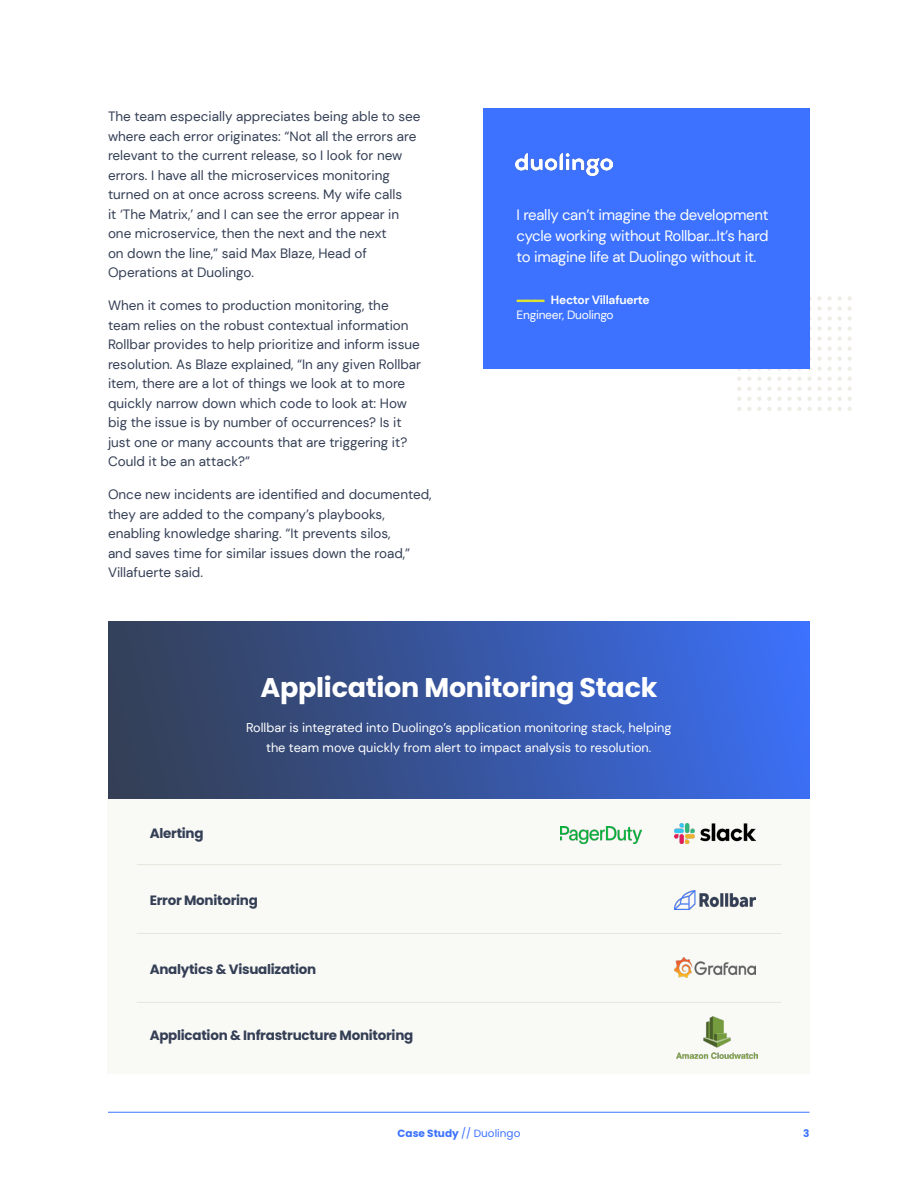
<style>
.page{position:relative;width:918px;height:1188px;background:#fff}
.page>*{position:absolute;margin:0;border:0;box-sizing:border-box;transform-origin:0 0}
.cover_page_title{font:700 27px "Poppins";letter-spacing:-.01em;color:#fff}
.quote{font:15px/21px "DM Sans";letter-spacing:-.02em;color:#fff;text-align:justify}
.body{font:13.5px/19.5px "DM Sans";color:#343f55}
.Quote_Name{font:700 13.5px "Poppins";letter-spacing:-.02em;color:#343f55}
.body-2{font:12.75px/19.5px "DM Sans";color:#fff;text-align:center}
.Quote_Name-2{font:700 12px/14.4px "DM Sans";letter-spacing:-.02em;color:#fff}
.t1{font:10.5px "Poppins";color:#3c72ff}
.t2{font:700 10.5px "Poppins";color:#3c72ff}
.s1{color:#e1e42f}
.s2{font-weight:400}
.s3{font-weight:700}
</style>
<div class="page">
<hr style="left:108px;top:1112px;width:701px;height:1px;background:#3c72ff">
<div style="left:107px;top:798px;width:703px;height:276px;background:#f9f9f6"></div>
<svg style="left:737px;top:377px;width:4px;height:4px"></svg>
<svg style="left:737px;top:397px;width:4px;height:4px"></svg>
<svg style="left:737px;top:387px;width:4px;height:4px"></svg>
<svg style="left:737px;top:407px;width:4px;height:4px"></svg>
<svg style="left:757px;top:377px;width:4px;height:4px"></svg>
<svg style="left:757px;top:397px;width:4px;height:4px"></svg>
<svg style="left:757px;top:387px;width:4px;height:4px"></svg>
<svg style="left:757px;top:407px;width:4px;height:4px"></svg>
<svg style="left:838px;top:357px;width:4px;height:4px"></svg>
<svg style="left:838px;top:377px;width:4px;height:4px"></svg>
<svg style="left:838px;top:397px;width:4px;height:4px"></svg>
<svg style="left:838px;top:347px;width:4px;height:4px"></svg>
<svg style="left:838px;top:296px;width:4px;height:45px"></svg>
<svg style="left:838px;top:367px;width:4px;height:4px"></svg>
<svg style="left:838px;top:387px;width:4px;height:4px"></svg>
<svg style="left:838px;top:407px;width:4px;height:4px"></svg>
<svg style="left:747px;top:377px;width:4px;height:4px"></svg>
<svg style="left:747px;top:397px;width:4px;height:4px"></svg>
<svg style="left:747px;top:387px;width:4px;height:4px"></svg>
<svg style="left:747px;top:407px;width:4px;height:4px"></svg>
<svg style="left:767px;top:377px;width:4px;height:4px"></svg>
<svg style="left:767px;top:397px;width:4px;height:4px"></svg>
<svg style="left:767px;top:387px;width:4px;height:4px"></svg>
<svg style="left:767px;top:407px;width:4px;height:4px"></svg>
<svg style="left:809px;top:357px;width:23px;height:4px"></svg>
<svg style="left:777px;top:377px;width:55px;height:4px"></svg>
<svg style="left:777px;top:397px;width:55px;height:4px"></svg>
<svg style="left:809px;top:347px;width:23px;height:4px"></svg>
<svg style="left:809px;top:296px;width:23px;height:45px"></svg>
<svg style="left:777px;top:367px;width:55px;height:4px"></svg>
<svg style="left:777px;top:387px;width:55px;height:4px"></svg>
<svg style="left:777px;top:407px;width:55px;height:4px"></svg>
<svg style="left:848px;top:357px;width:4px;height:4px"></svg>
<svg style="left:848px;top:377px;width:4px;height:4px"></svg>
<svg style="left:848px;top:397px;width:4px;height:4px"></svg>
<svg style="left:848px;top:347px;width:4px;height:4px"></svg>
<svg style="left:848px;top:296px;width:4px;height:45px"></svg>
<svg style="left:848px;top:367px;width:4px;height:4px"></svg>
<svg style="left:848px;top:387px;width:4px;height:4px"></svg>
<svg style="left:848px;top:407px;width:4px;height:4px"></svg>
<div style="left:483px;top:108px;width:326px;height:261px;background:#3c72ff"></div>
<img style="left:516px;top:153px;width:97px;height:23px">
<div style="left:108px;top:622px;width:701px;height:176px;background:linear-gradient(to right,#343d4f,#3b6ef3)"></div>
<img style="left:676px;top:1017px;width:81px;height:41px">
<img style="left:675px;top:958px;width:81px;height:19px">
<img style="left:561px;top:827px;width:81px;height:16px">
<img style="left:675px;top:823px;width:81px;height:21px">
<img style="left:675px;top:891px;width:81px;height:19px">
<hr style="left:137px;top:864px;width:644px;height:1px;background:#e8e6dc">
<hr style="left:137px;top:933px;width:644px;height:1px;background:#e8e6dc">
<hr style="left:137px;top:1002px;width:644px;height:1px;background:#e8e6dc">
<p class="body" style="left:108px;top:107px;width:314px">The team especially appreciates being able to see where each error originates: “Not all the errors are relevant to the current release, so I look for new errors. I have all the microservices monitoring</p>
<p class="body" style="left:108px;top:185px;width:296px">turned on at once across screens. My wife calls</p>
<p class="body" style="left:108px;top:204px;width:293px">it ‘The Matrix,’ and I can see the error appear in</p>
<p class="body" style="left:108px;top:224px;width:280px">one microservice, then the next and the next</p>
<p class="body" style="left:108px;top:243px;width:261px">on down the line,” said Max Blaze, Head of<br>Operations at Duolingo.</p>
<p class="body" style="left:108px;top:296px;width:315px">When it comes to production monitoring, the team relies on the robust contextual information Rollbar provides to help prioritize and inform issue resolution. As Blaze explained, “In any given Rollbar item, there are a lot of things we look at to more quickly narrow down which code to look at: How</p>
<p class="body" style="left:108px;top:413px;width:295px">big the issue is by number of occurrences? Is it</p>
<p class="body" style="left:108px;top:432px;width:301px">just one or many accounts that are triggering it?<br>Could it be an attack?”</p>
<p class="body" style="left:108px;top:485px;width:325px">Once new incidents are identified and documented, they are added to the company’s playbooks, enabling knowledge sharing. “It prevents silos,<br>and saves time for similar issues down the road,” Villafuerte said.</p>
<p class="quote" style="left:517px;top:204px;width:254px">I really can’t imagine the development cycle working without Rollbar...It’s hard to imagine life at Duolingo without it.</p>
<p class="Quote_Name-2" style="left:517px;top:293px;width:135px"><span class="s1">———</span> Hector Villafuerte<br><span class="s2">Engineer, Duolingo</span></p>
<p class="cover_page_title" style="left:261px;top:672px;width:398px">Application Monitoring Stack</p>
<p class="Quote_Name" style="left:150px;top:825px;width:55px">Alerting</p>
<p class="body-2" style="left:246px;top:718px;width:427px">Rollbar is integrated into Duolingo’s application monitoring stack, helping the team move quickly from alert to impact analysis to resolution.</p>
<p class="Quote_Name" style="left:150px;top:892px;width:110px">Error Monitoring</p>
<p class="Quote_Name" style="left:150px;top:961px;width:168px">Analytics &amp; Visualization</p>
<p class="Quote_Name" style="left:150px;top:1028px;width:265px">Application &amp; Infrastructure Monitoring</p>
<p class="t1" style="left:398px;top:1127px;width:124px"><span class="s3">Case Study</span> // Duolingo</p>
<p class="t2" style="left:803px;top:1127px;width:8px">3</p>
</div>
